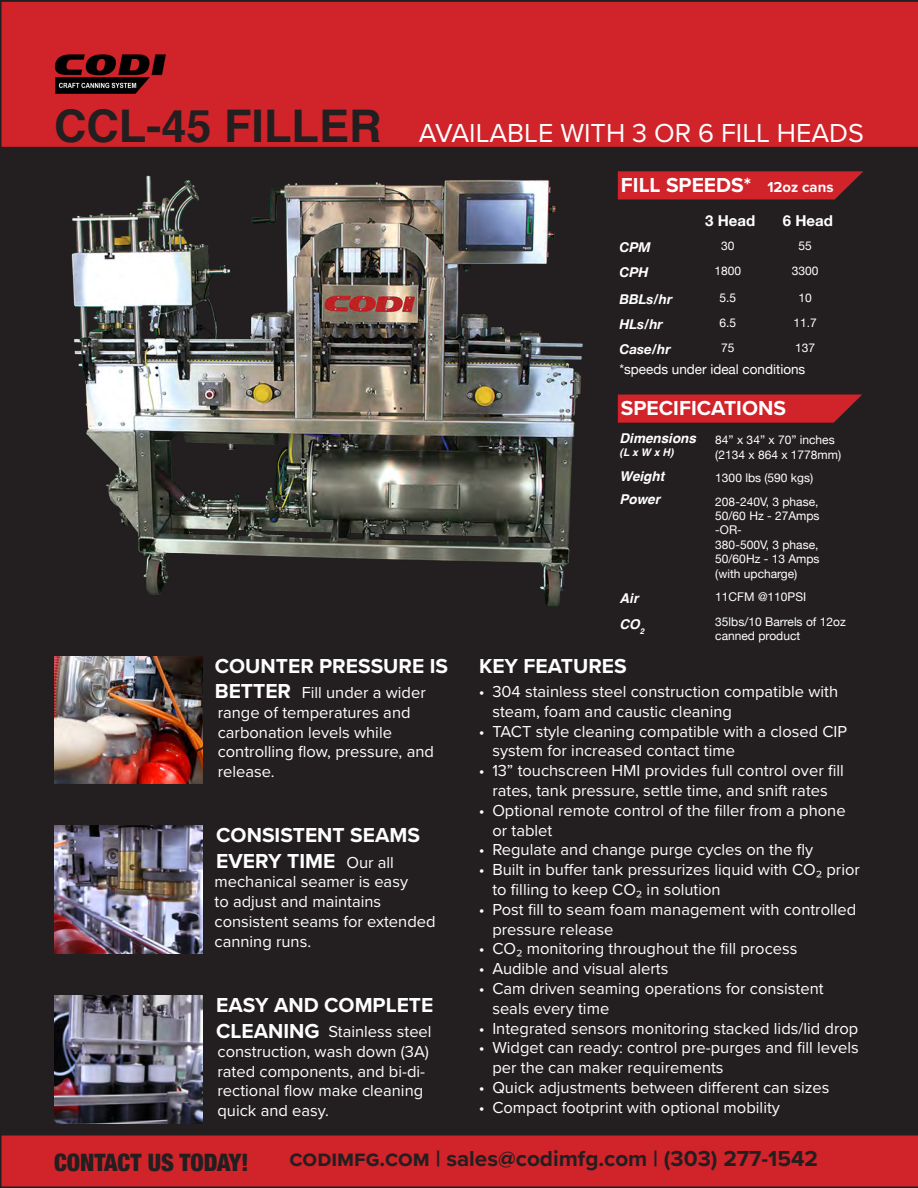
<style>
.page{position:relative;width:918px;height:1188px;background:#231f20}
.page>*{position:absolute;margin:0;border:0;box-sizing:border-box;transform-origin:0 0}
.t1{font:27px "Proxima Nova";color:#fff}
.t2{font:900 condensed 24px "Helvetica Neue";color:#231f20}
.t3{font:700 22.5px "Proxima Nova";color:#231f20}
.Paragraph_Style_2{font:700 21px/25.2px "Proxima Nova";color:#fff}
.t4{font:16.5px/19.8px "Proxima Nova";color:#fff}
.t5{font:700 15px "Helvetica Neue";color:#fff}
.Table_H1{font:italic 700 13.5px "Helvetica";color:#fff}
.t6{font:13.5px "Helvetica Neue";color:#fff}
.t7{font:italic 700 13.5px "Helvetica Neue";color:#fff}
.t8{font:12px/14.4px "Helvetica Neue";color:#fff}
.Table_H1-2{font:italic 700 10.5px "Helvetica";color:#fff}
.s1{font-family:"Helvetica";font-weight:700;font-size:45px;color:#231f20}
.s2{font-size:15px}
</style>
<div class="page">
<div style="left:1px;top:1px;width:917px;height:146px;background:#d1232a"></div>
<img style="left:71px;top:175px;width:512px;height:431px">
<div style="left:1px;top:1135px;width:917px;height:52px;background:#d1232a"></div>
<img style="left:54px;top:656px;width:148px;height:128px">
<img style="left:54px;top:826px;width:148px;height:127px">
<img style="left:54px;top:996px;width:148px;height:127px">
<img style="left:55px;top:54px;width:112px;height:40px">
<svg style="left:618px;top:171px;width:245px;height:29px;background:#c22229"></svg>
<svg style="left:618px;top:395px;width:244px;height:28px;background:#c52229"></svg>
<h1 class="t1" style="left:54px;top:113px;width:812px"><span class="s1">CCL-45 FILLER</span> AVAILABLE WITH 3 OR 6 FILL HEADS</h1>
<p class="Paragraph_Style_2" style="left:621px;top:172px;width:214px">FILL SPEEDS* <span class="s2">12oz cans</span></p>
<p class="t5" style="left:705px;top:209px;width:52px">3 Head</p>
<p class="t5" style="left:783px;top:209px;width:52px">6 Head</p>
<p class="t7" style="left:619px;top:237px;width:33px">CPM</p>
<p class="t8" style="left:721px;top:239px;width:15px">30</p>
<p class="t8" style="left:799px;top:239px;width:15px">55</p>
<p class="t7" style="left:619px;top:262px;width:31px">CPH</p>
<p class="t8" style="left:714px;top:265px;width:28px">1800</p>
<p class="t8" style="left:792px;top:265px;width:28px">3300</p>
<p class="t7" style="left:619px;top:288px;width:55px">BBLs/hr</p>
<p class="t8" style="left:719px;top:291px;width:18px">5.5</p>
<p class="t8" style="left:799px;top:291px;width:15px">10</p>
<p class="t7" style="left:619px;top:313px;width:45px">HLs/hr</p>
<p class="t8" style="left:719px;top:316px;width:18px">6.5</p>
<p class="t8" style="left:794px;top:316px;width:25px">11.7</p>
<p class="t7" style="left:619px;top:339px;width:53px">Case/hr</p>
<p class="t8" style="left:721px;top:342px;width:15px">75</p>
<p class="t8" style="left:795px;top:342px;width:22px">137</p>
<p class="t6" style="left:619px;top:359px;width:188px">*speeds under ideal conditions</p>
<p class="Paragraph_Style_2" style="left:621px;top:395px;width:167px">SPECIFICATIONS</p>
<p class="Table_H1" style="left:620px;top:427px;width:78px">Dimensions</p>
<p class="Table_H1-2" style="left:620px;top:443px;width:56px">(L x W x H)</p>
<p class="t8" style="left:715px;top:434px;width:127px">84” x 34” x 70” inches (2134 x 864 x 1778mm)</p>
<p class="Table_H1" style="left:620px;top:465px;width:46px">Weight</p>
<p class="t8" style="left:715px;top:471px;width:99px">1300 lbs (590 kgs)</p>
<p class="Table_H1" style="left:620px;top:488px;width:42px">Power</p>
<p class="t8" style="left:715px;top:495px;width:105px">208-240V, 3 phase,</p>
<p class="t8" style="left:715px;top:509px;width:106px">50/60 Hz - 27Amps</p>
<p class="t8" style="left:715px;top:524px;width:28px">-OR-</p>
<p class="t8" style="left:715px;top:538px;width:106px">380-500V, 3 phase,<br>50/60Hz - 13 Amps</p>
<p class="t8" style="left:715px;top:567px;width:84px">(with upcharge)</p>
<p class="Table_H1" style="left:620px;top:587px;width:20px">Air</p>
<p class="t8" style="left:715px;top:590px;width:92px">11CFM @110PSI</p>
<p class="Table_H1" style="left:620px;top:613px;width:26px">CO<sub>2</sub></p>
<p class="t8" style="left:715px;top:615px;width:132px">35lbs/10 Barrels of 12oz canned product</p>
<h4 class="Paragraph_Style_2" style="left:215px;top:653px;width:235px">COUNTER PRESSURE IS</h4>
<h3 class="Paragraph_Style_2" style="left:479px;top:653px;width:149px">KEY FEATURES</h3>
<h4 class="Paragraph_Style_2" style="left:215px;top:678px;width:78px">BETTER</h4>
<p class="t4" style="left:492px;top:681px;width:347px;text-indent:-14px">• 304 stainless steel construction compatible with steam, foam and caustic cleaning</p>
<p class="t4" style="left:492px;top:720px;width:356px;text-indent:-14px">• TACT style cleaning compatible with a closed CIP system for increased contact time</p>
<p class="t4" style="left:479px;top:760px;width:366px;text-align:center">• 13” touchscreen HMI provides full control over fill rates, tank pressure, settle time, and snift rates</p>
<p class="t4" style="left:492px;top:800px;width:355px;text-indent:-14px">• Optional remote control of the filler from a phone or tablet</p>
<p class="t4" style="left:479px;top:839px;width:336px">• Regulate and change purge cycles on the fly</p>
<p class="t4" style="left:492px;top:859px;width:369px;text-indent:-14px">• Built in buffer tank pressurizes liquid with CO2 prior to filling to keep CO2 in solution</p>
<p class="t4" style="left:492px;top:899px;width:366px;text-indent:-14px">• Post fill to seam foam management with controlled pressure release</p>
<p class="t4" style="left:479px;top:938px;width:320px">• CO2 monitoring throughout the fill process</p>
<p class="t4" style="left:479px;top:958px;width:191px">• Audible and visual alerts</p>
<p class="t4" style="left:492px;top:978px;width:333px;text-indent:-14px">• Cam driven seaming operations for consistent seals every time</p>
<p class="t4" style="left:479px;top:1017px;width:381px">• Integrated sensors monitoring stacked lids/lid drop</p>
<p class="t4" style="left:492px;top:1037px;width:368px;text-indent:-14px">• Widget can ready: control pre-purges and fill levels per the can maker requirements</p>
<p class="t4" style="left:479px;top:1077px;width:352px">• Quick adjustments between different can sizes</p>
<p class="t4" style="left:479px;top:1097px;width:303px">• Compact footprint with optional mobility</p>
<p class="t4" style="left:218px;top:682px;width:218px;text-indent:84px">Fill under a wider range of temperatures and carbonation levels while controlling flow, pressure, and release.</p>
<h4 class="Paragraph_Style_2" style="left:216px;top:822px;width:205px">CONSISTENT SEAMS<br>EVERY TIME</h4>
<p class="t4" style="left:215px;top:851px;width:223px;text-indent:132px">Our all mechanical seamer is easy<br>to adjust and maintains consistent seams for extended canning runs.</p>
<h4 class="Paragraph_Style_2" style="left:216px;top:992px;width:219px">EASY AND COMPLETE<br>CLEANING</h4>
<p class="t4" style="left:218px;top:1021px;width:216px;text-indent:111px">Stainless steel construction, wash down (3A) rated components, and bi-di&shy;rectional flow make cleaning quick and easy.</p>
<p class="t2" style="left:54px;top:1143px;width:196px">CONTACT US TODAY!</p>
<p class="t3" style="left:289px;top:1141px;width:530px">codimfg.com | sales@codimfg.com | (303) 277-1542</p>
</div>
